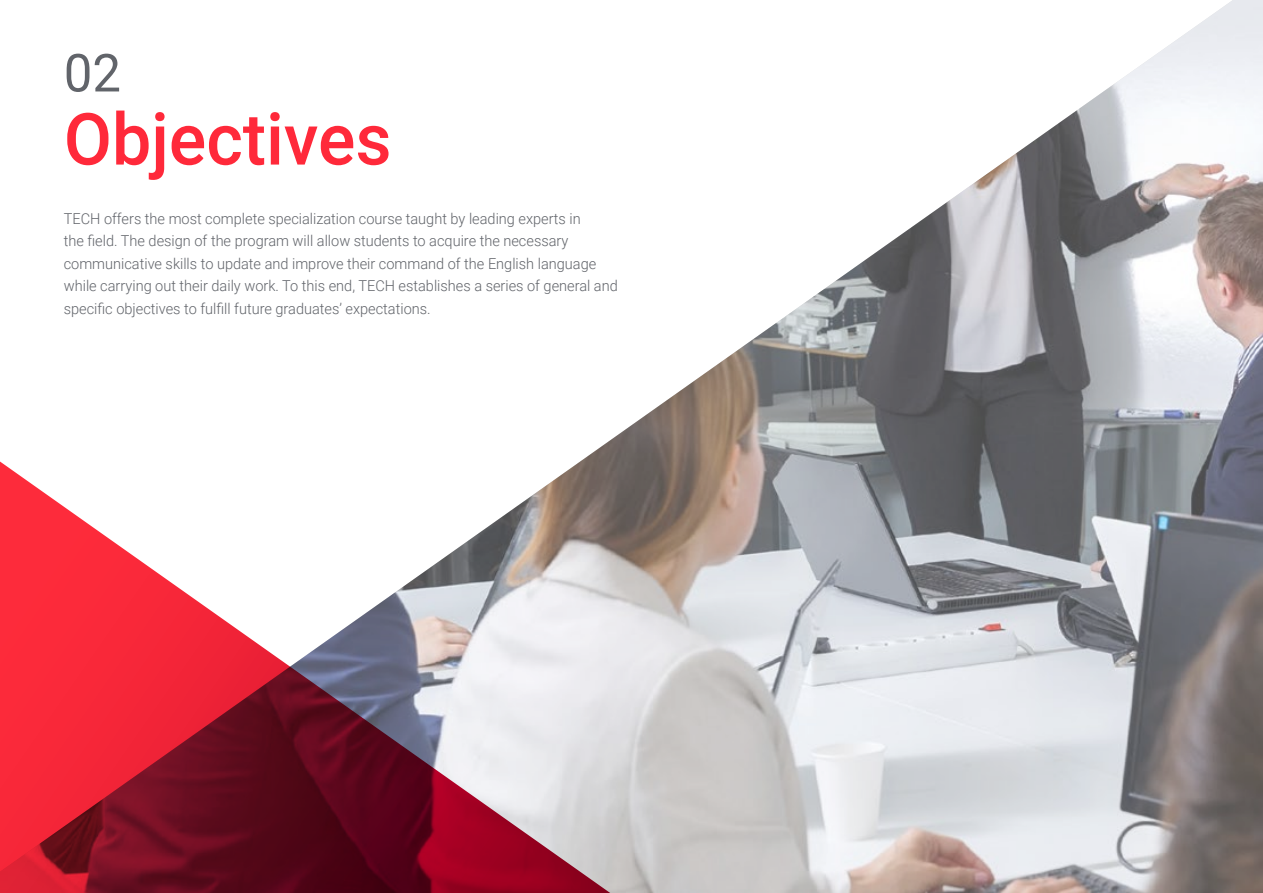
<style>
.page{position:relative;width:1263px;height:893px;background:#fff}
.page>*{position:absolute;margin:0;border:0;box-sizing:border-box;transform-origin:0 0}
.t1{font:500 72px "Roboto";color:#ff293a}
.t2{font:52.5px "Roboto";color:#61646a}
.t3{font:300 15px/22.5px "Roboto";color:#61646a}
</style>
<div class="page">
<img style="left:602px;top:0;width:661px;height:893px">
<svg style="left:0;top:446px;width:640px;height:447px"></svg>
<h2 class="t2" style="left:64px;top:36px;width:59px">02</h2>
<h1 class="t1" style="left:64px;top:89px;width:329px">Objectives</h1>
<p class="t3" style="left:64px;top:207px;width:555px">TECH offers the most complete specialization course taught by leading experts in<br>the field. The design of the program will allow students to acquire the necessary communicative skills to update and improve their command of the English language while carrying out their daily work. To this end, TECH establishes a series of general and specific objectives to fulfill future graduates’ expectations.</p>
</div>
